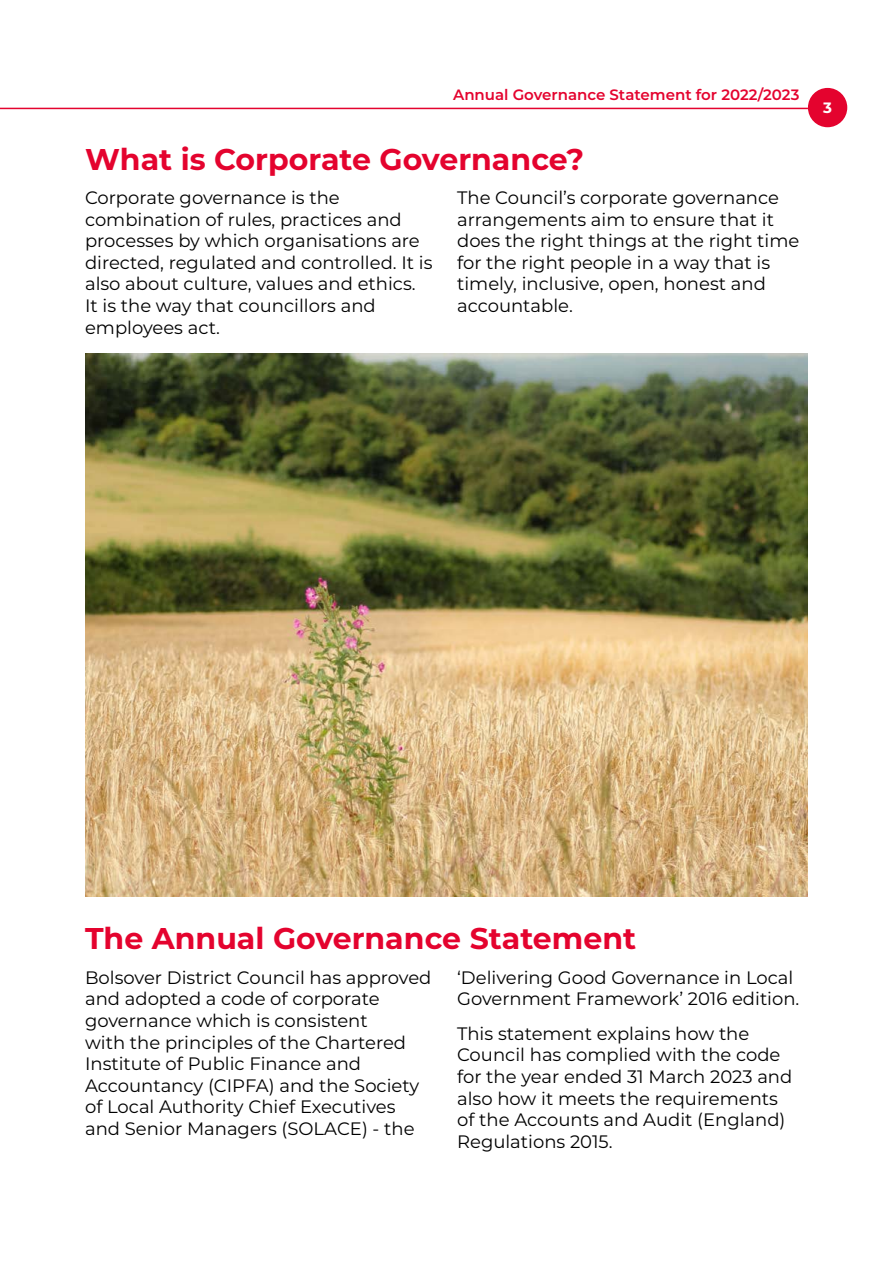
<style>
.page{position:relative;width:893px;height:1263px;background:#fff}
.page>*{position:absolute;margin:0;border:0;box-sizing:border-box;transform-origin:0 0}
.header_2{font:700 30px "Montserrat";color:#e4032e}
.t1{font:18px/21.6px "Montserrat";color:#000}
.t2{font:600 15px "Montserrat";color:#e4032e}
.t3{font:700 15px "Montserrat";color:#fff}
</style>
<div class="page">
<img style="left:85px;top:353px;width:723px;height:543px">
<hr style="left:0;top:108px;width:808px;height:1px;background:#e4032e">
<div style="left:808px;top:88px;width:39px;height:39px;background:#e4032e;border-radius:50%"></div>
<p class="t2" style="left:453px;top:84px;width:348px">Annual Governance Statement for 2022/2023</p>
<h2 class="header_2" style="left:85px;top:137px;width:501px">What is Corporate Governance?</h2>
<p class="t1" style="left:85px;top:186px;width:349px">Corporate governance is the combination of rules, practices and processes by which organisations are directed, regulated and controlled. It is also about culture, values and ethics.<br>It is the way that councillors and employees act.</p>
<p class="t1" style="left:457px;top:186px;width:344px">The Council’s corporate governance arrangements aim to ensure that it does the right things at the right time for the right people in a way that is timely, inclusive, open, honest and accountable.</p>
<p class="t3" style="left:823px;top:96px;width:10px">3</p>
<h2 class="header_2" style="left:85px;top:917px;width:553px">The Annual Governance Statement</h2>
<p class="t1" style="left:85px;top:966px;width:348px">Bolsover District Council has approved and adopted a code of corporate governance which is consistent<br>with the principles of the Chartered Institute of Public Finance and Accountancy (CIPFA) and the Society of Local Authority Chief Executives and Senior Managers (SOLACE) - the</p>
<p class="t1" style="left:457px;top:966px;width:344px">‘Delivering Good Governance in Local<br>Government Framework’ 2016 edition.</p>
<p class="t1" style="left:457px;top:1022px;width:337px">This statement explains how the<br>Council has complied with the code for the year ended 31 March 2023 and also how it meets the requirements of the Accounts and Audit (England)<br>Regulations 2015.</p>
</div>
